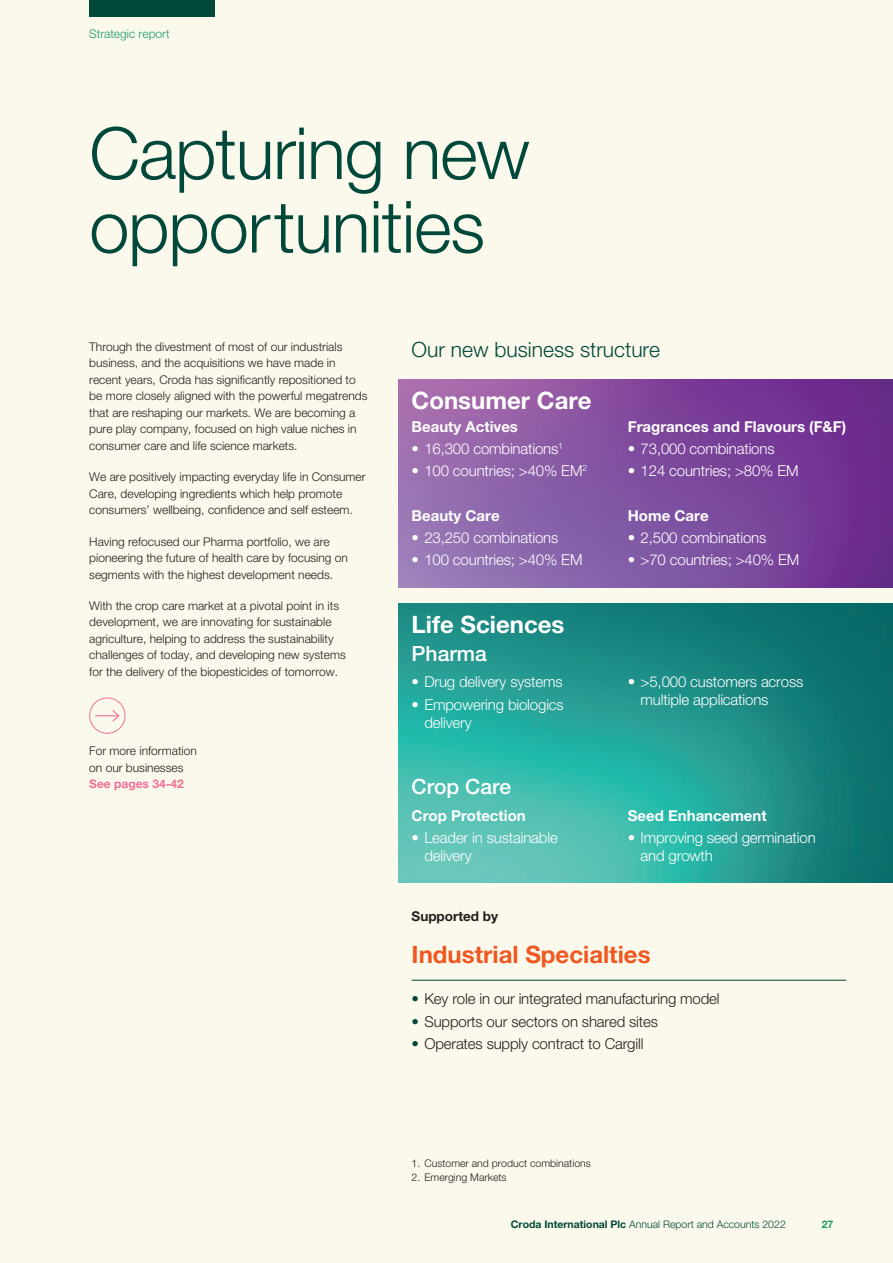
<style>
.page{position:relative;width:893px;height:1263px;background:#fbf9ec}
.page>*{position:absolute;margin:0;border:0;box-sizing:border-box;transform-origin:0 0}
.Page_Title-Large{font:300 72px/73.5px "Helvetica Neue LT Std";letter-spacing:-.015em;color:#004839}
.Diagram-Heading{font:700 24px "Helvetica Neue LT Std";color:#fff}
.Diagram-Heading-2{font:700 24px "Helvetica Neue LT Std";color:#ef5821}
.Heading{font:300 21px "Helvetica Neue LT Std";color:#004839}
.Diagram-Heading-1{font:500 21px "Helvetica Neue LT Std";color:#fff}
.t1{font:300 15px/18px "Helvetica Neue LT Std";letter-spacing:-.01em;color:#fff}
.t2{font:300 15px "Helvetica Neue LT Std";letter-spacing:-.01em;color:#231f20}
.Diagram-Heading-2-2{font:700 15px "Helvetica Neue LT Std";color:#fff}
.Heading-1{font:700 13.5px "Helvetica Neue LT Std";color:#231f20}
.Bodytext{font:300 12px/16.5px "Helvetica Neue LT Std";color:#231f20}
.Page-Reference-Text{font:300 12px/16.5px "Helvetica Neue LT Std";color:#231f20}
.t3{font:300 12px "Helvetica Neue LT Std";color:#1d9b69}
.Page-Reference-PageN{font:700 12px "Helvetica Neue LT Std";color:#f16f95}
.t4{font:300 10.5px "Helvetica Neue LT Std";color:#231f20}
.t5{font:300 10.5px "Helvetica Neue LT Std";color:#004839}
.t6{font:700 10.5px "Helvetica Neue LT Std";color:#1d9b69}
.s1{color:#004839}
.s2{font-weight:700}
</style>
<div class="page">
<hr style="left:412px;top:980px;width:434px;height:1px;background:#004839">
<img style="left:399px;top:379px;width:494px;height:209px">
<svg style="left:96px;top:710px;width:24px;height:12px"></svg>
<div style="left:89px;top:697px;width:36px;height:37px;border:1px solid #f16f95;border-radius:50%"></div>
<img style="left:399px;top:603px;width:494px;height:280px">
<div style="left:89px;top:0;width:125px;height:17px;background:#004839"></div>
<p class="t3" style="left:89px;top:27px;width:82px">Strategic report</p>
<p class="Page_Title-Large" style="left:89px;top:115px;width:442px">Capturing new opportunities</p>
<p class="Bodytext" style="left:89px;top:338px;width:280px">Through the divestment of most of our industrials business, and the acquisitions we have made in recent years, Croda has significantly repositioned to be more closely aligned with the powerful megatrends that are reshaping our markets. We are becoming a pure play company, focused on high value niches in consumer care and life science markets.</p>
<p class="Bodytext" style="left:89px;top:468px;width:278px">We are positively impacting everyday life in Consumer<br>Care, developing ingredients which help promote consumers’ wellbeing, confidence and self esteem.</p>
<p class="Bodytext" style="left:89px;top:533px;width:260px">Having refocused our Pharma portfolio, we are pioneering the future of health care by focusing on segments with the highest development needs.</p>
<p class="Bodytext" style="left:89px;top:597px;width:258px">With the crop care market at a pivotal point in its development, we are innovating for sustainable agriculture, helping to address the sustainability challenges of today, and developing new systems for the delivery of the biopesticides of tomorrow.</p>
<p class="Page-Reference-Text" style="left:89px;top:742px;width:109px">For more information on our businesses</p>
<p class="Page-Reference-PageN" style="left:89px;top:776px;width:96px">See pages 34-42</p>
<p class="Heading" style="left:412px;top:337px;width:250px">Our new business structure</p>
<p class="Diagram-Heading" style="left:412px;top:386px;width:181px">Consumer Care</p>
<p class="Diagram-Heading-2-2" style="left:412px;top:417px;width:108px">Beauty Actives</p>
<p class="t1" style="left:412px;top:439px;width:153px">• 16,300 combinations<sup>1</sup></p>
<p class="t1" style="left:412px;top:461px;width:177px">• 100 countries; &gt;40% EM<sup>2</sup></p>
<p class="Diagram-Heading-2-2" style="left:412px;top:506px;width:90px">Beauty Care</p>
<p class="t1" style="left:412px;top:528px;width:148px">• 23,250 combinations</p>
<p class="t1" style="left:412px;top:550px;width:172px">• 100 countries; &gt;40% EM</p>
<p class="Diagram-Heading" style="left:412px;top:609px;width:154px">Life Sciences</p>
<p class="Diagram-Heading-1" style="left:412px;top:641px;width:77px">Pharma</p>
<p class="t1" style="left:412px;top:673px;width:153px">• Drug delivery systems</p>
<p class="t1" style="left:424px;top:695px;width:141px;text-indent:-13px">• Empowering biologics delivery</p>
<p class="Diagram-Heading-1" style="left:412px;top:774px;width:101px">Crop Care</p>
<p class="Diagram-Heading-2-2" style="left:412px;top:806px;width:116px">Crop Protection</p>
<p class="t1" style="left:424px;top:828px;width:135px;text-indent:-13px">• Leader in sustainable delivery</p>
<p class="Diagram-Heading-2-2" style="left:628px;top:417px;width:220px">Fragrances and Flavours (F&amp;F)</p>
<p class="t1" style="left:628px;top:439px;width:148px">• 73,000 combinations</p>
<p class="t1" style="left:628px;top:461px;width:172px">• 124 countries; &gt;80% EM</p>
<p class="Diagram-Heading-2-2" style="left:628px;top:506px;width:82px">Home Care</p>
<p class="t1" style="left:628px;top:528px;width:140px">• 2,500 combinations</p>
<p class="t1" style="left:628px;top:550px;width:173px">• &gt;70 countries; &gt;40% EM</p>
<p class="t1" style="left:641px;top:673px;width:164px;text-indent:-13px">• &gt;5,000 customers across multiple applications</p>
<p class="Diagram-Heading-2-2" style="left:628px;top:806px;width:140px">Seed Enhancement</p>
<p class="t1" style="left:641px;top:828px;width:177px;text-indent:-13px">• Improving seed germination and growth</p>
<p class="Heading-1" style="left:412px;top:907px;width:88px">Supported by</p>
<p class="Diagram-Heading-2" style="left:412px;top:939px;width:240px">Industrial Specialties</p>
<p class="t2" style="left:412px;top:990px;width:310px"><span class="s1">•</span> Key role in our integrated manufacturing model</p>
<p class="t2" style="left:412px;top:1012px;width:248px"><span class="s1">•</span> Supports our sectors on shared sites</p>
<p class="t2" style="left:412px;top:1034px;width:233px"><span class="s1">•</span> Operates supply contract to Cargill</p>
<p class="t4" style="left:412px;top:1157px;width:181px">1. Customer and product combinations</p>
<p class="t4" style="left:412px;top:1171px;width:97px">2. Emerging Markets</p>
<p class="t5" style="left:511px;top:1218px;width:276px"><span class="s2">Croda International Plc</span> Annual Report and Accounts 2022</p>
<p class="t6" style="left:822px;top:1218px;width:13px">27</p>
</div>
